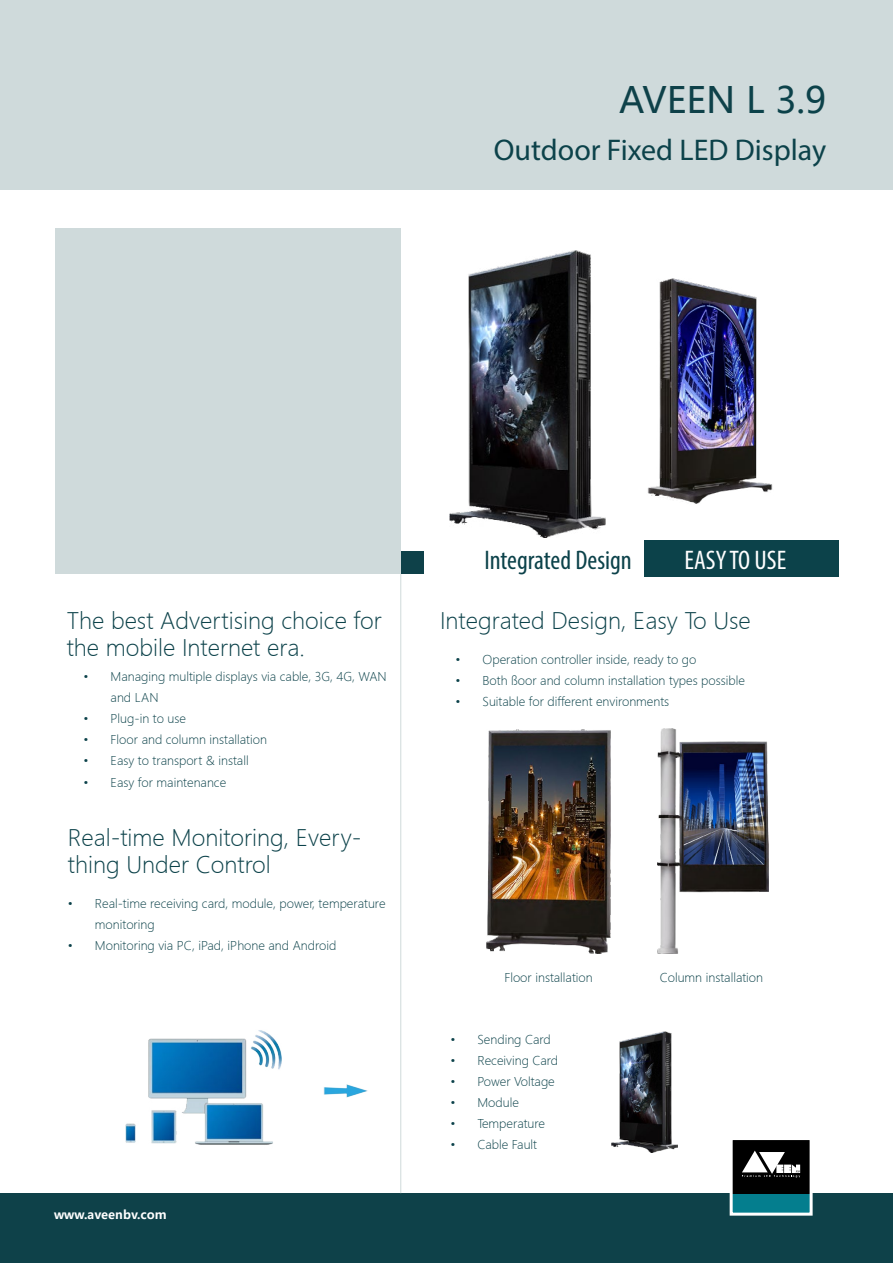
<style>
.page{position:relative;width:893px;height:1263px;background:#fff}
.page>*{position:absolute;margin:0;border:0;box-sizing:border-box;transform-origin:0 0}
.t1{font:36px "Microsoft Ya Hei UI";color:#0e4149}
.t2{font:30px "Myriad Pro";color:#0c424a}
.t3{font:condensed 27px "Myriad Pro";color:#0c424a}
.t4{font:condensed 27px "Myriad Pro";color:#fff}
.t5{font:22.5px/27px "Microsoft Ya Hei UI Light";color:#0c424a}
.t6{font:12px/21px "Microsoft Ya Hei UI Light";color:#0c424a}
.t7{font:700 12px "Microsoft Ya Hei UI";color:#fff}
.s1{color:#0c424a}
</style>
<div class="page">
<div style="left:0;top:1194px;width:893px;height:69px;background:#0e4149"></div>
<div style="left:730px;top:1194px;width:82px;height:21px;background:#047e8e"></div>
<div style="left:731px;top:1138px;width:80px;height:55px;background:#000"></div>
<svg style="left:742px;top:1150px;width:58px;height:27px"></svg>
<div style="left:730px;top:1137px;width:83px;height:78px;border:3px solid #fff"></div>
<img style="left:450px;top:250px;width:155px;height:288px">
<div style="left:0;top:0;width:893px;height:189px;background:#cfdadb"></div>
<div style="left:55px;top:228px;width:346px;height:345px;background:#cfdadb"></div>
<hr style="left:400px;top:573px;width:1px;height:620px;background:#cfdadb">
<div style="left:401px;top:551px;width:22px;height:22px;background:#0e4149"></div>
<div style="left:645px;top:540px;width:194px;height:37px;background:#0c424a"></div>
<img style="left:647px;top:279px;width:126px;height:225px">
<img style="left:487px;top:729px;width:123px;height:224px">
<img style="left:657px;top:729px;width:112px;height:224px">
<img style="left:126px;top:1030px;width:155px;height:115px">
<img style="left:324px;top:1085px;width:44px;height:13px">
<img style="left:612px;top:1031px;width:65px;height:122px">
<h1 class="t1" style="left:619px;top:76px;width:208px">AVEEN <span class="s1">L 3.9</span></h1>
<h2 class="t2" style="left:494px;top:132px;width:334px">Outdoor Fixed LED Display</h2>
<h3 class="t5" style="left:67px;top:607px;width:317px">The best Advertising choice for the mobile Internet era.</h3>
<p class="t6" style="left:111px;top:666px;width:278px;text-indent:-27px">• Managing multiple displays via cable, 3G, 4G, WAN and LAN</p>
<p class="t6" style="left:84px;top:708px;width:104px">• Plug-in to use</p>
<p class="t6" style="left:84px;top:729px;width:185px">• Floor and column installation</p>
<p class="t6" style="left:84px;top:750px;width:167px">• Easy to transport &amp; install</p>
<p class="t6" style="left:84px;top:771px;width:144px">• Easy for maintenance</p>
<h3 class="t5" style="left:68px;top:824px;width:295px">Real-time Monitoring, Every&shy;thing Under Control</h3>
<p class="t6" style="left:95px;top:893px;width:292px;text-indent:-27px">• Real-time receiving card, module, power, temperature monitoring</p>
<p class="t6" style="left:68px;top:935px;width:270px">• Monitoring via PC, iPad, iPhone and Android</p>
<p class="t7" style="left:54px;top:1206px;width:114px">www.aveenbv.com</p>
<h3 class="t3" style="left:484px;top:544px;width:149px">Integrated Design</h3>
<h3 class="t4" style="left:685px;top:544px;width:103px">EASY TO USE</h3>
<h3 class="t5" style="left:440px;top:607px;width:312px">Integrated Design, Easy To Use</h3>
<p class="t6" style="left:456px;top:649px;width:242px">• Operation controller inside, ready to go</p>
<p class="t6" style="left:456px;top:670px;width:291px">• Both floor and column installation types possible</p>
<p class="t6" style="left:456px;top:691px;width:215px">• Suitable for different environments</p>
<p class="t6" style="left:504px;top:967px;width:90px">Floor installation</p>
<p class="t6" style="left:450px;top:1028px;width:102px">• Sending Card</p>
<p class="t6" style="left:450px;top:1049px;width:109px">• Receiving Card</p>
<p class="t6" style="left:450px;top:1070px;width:106px">• Power Voltage</p>
<p class="t6" style="left:450px;top:1091px;width:70px">• Module</p>
<p class="t6" style="left:450px;top:1112px;width:96px">• Temperature</p>
<p class="t6" style="left:450px;top:1133px;width:88px">• Cable Fault</p>
<p class="t6" style="left:660px;top:967px;width:105px">Column installation</p>
</div>
